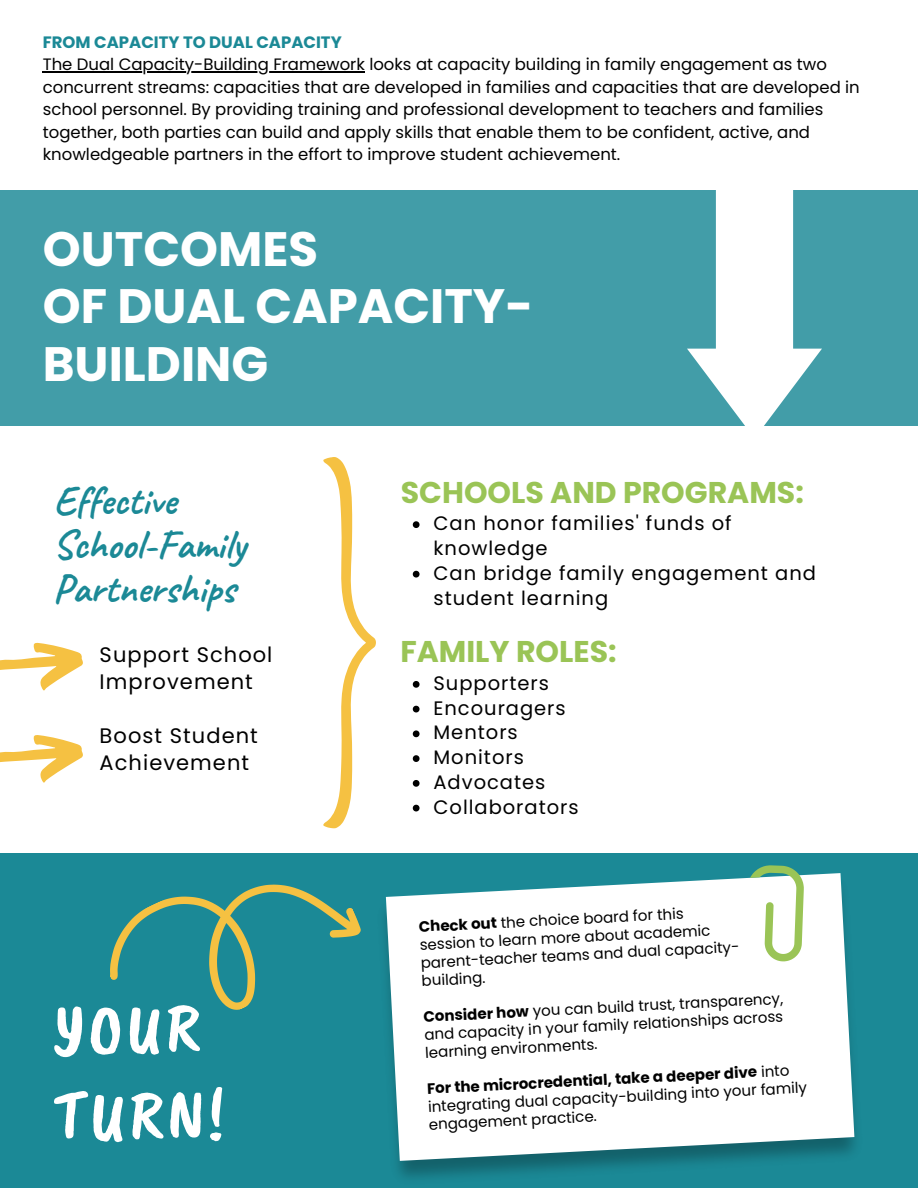
<style>
.page{position:relative;width:918px;height:1188px;background:#fff}
.page>*{position:absolute;margin:0;border:0;box-sizing:border-box;transform-origin:0 0}
.t1{font:70.5px/87.4px "Caveat Brush";letter-spacing:.05em;color:#fff}
.t2{font:700 48.3px/57.3px "Poppins";color:#fff}
.t3{font:700 40.5px/43.8px "Caveat";color:#1b8996}
.t4{font:700 30px "Poppins";color:#9ac456}
.t5{font:21px/27px "Poppins";letter-spacing:.05em;color:#000}
.t6{font:19.5px/24.8px "Poppins";letter-spacing:.05em;color:#000}
.t7{font:16.5px/22.5px "Poppins";color:#000}
.t8{font:700 16.5px "Poppins";color:#1b8996}
.t9{font:15px/18px "Poppins";color:#000}
.s1{font-weight:700}
</style>
<div class="page">
<div style="left:0;top:190px;width:918px;height:236px;background:#429da8"></div>
<svg style="left:687px;top:190px;width:135px;height:236px"></svg>
<div style="left:0;top:853px;width:918px;height:335px;background:#1b8996"></div>
<svg style="left:0;top:642px;width:83px;height:49px"></svg>
<svg style="left:0;top:735px;width:83px;height:48px"></svg>
<svg style="left:323px;top:457px;width:53px;height:371px"></svg>
<img style="left:385px;top:897px;width:470px;height:281px">
<svg style="left:386px;top:873px;width:468px;height:288px;background:#e5f0f1"></svg>
<svg style="left:747px;top:865px;width:58px;height:97px;background:#d6e8cb"></svg>
<svg style="left:110px;top:828px;width:251px;height:182px"></svg>
<hr style="left:43px;top:71px;width:34px;height:1px;background:#000">
<hr style="left:77px;top:71px;width:288px;height:1px;background:#000">
<svg style="left:413px;top:521px;width:7px;height:7px"></svg>
<svg style="left:413px;top:571px;width:7px;height:7px"></svg>
<svg style="left:413px;top:681px;width:7px;height:7px"></svg>
<svg style="left:413px;top:706px;width:7px;height:6px"></svg>
<svg style="left:413px;top:730px;width:7px;height:7px"></svg>
<svg style="left:413px;top:755px;width:7px;height:7px"></svg>
<svg style="left:413px;top:780px;width:7px;height:7px"></svg>
<svg style="left:413px;top:805px;width:7px;height:6px"></svg>
<p class="t8" style="left:43px;top:30px;width:300px">FROM CAPACITY TO DUAL CAPACITY</p>
<p class="t7" style="left:43px;top:53px;width:819px">The Dual Capacity-Building Framework looks at capacity building in family engagement as two concurrent streams: capacities that are developed in families and capacities that are developed in school personnel. By providing training and professional development to teachers and families together, both parties can build and apply skills that enable them to be confident, active, and knowledgeable partners in the effort to improve student achievement.</p>
<h2 class="t2" style="left:43px;top:220px;width:492px">OUTCOMES<br>OF DUAL CAPACITY-<br>BUILDING</h2>
<h3 class="t3" style="left:53px;top:479px;width:194px">Effective<br>School-Family<br>Partnerships</h3>
<h3 class="t4" style="left:401px;top:471px;width:405px">SCHOOLS AND PROGRAMS:</h3>
<p class="t6" style="left:434px;top:511px;width:384px">Can honor families' funds of knowledge<br>Can bridge family engagement and student learning</p>
<h3 class="t4" style="left:400px;top:631px;width:218px">FAMILY ROLES:</h3>
<p class="t6" style="left:434px;top:671px;width:147px">Supporters<br>Encouragers<br>Mentors<br>Monitors<br>Advocates<br>Collaborators</p>
<p class="t5" style="left:100px;top:641px;width:174px">Support School<br>Improvement</p>
<p class="t5" style="left:100px;top:722px;width:160px">Boost Student<br>Achievement</p>
<h1 class="t1" style="left:53px;top:984px;width:173px">YOUR<br>TURN!</h1>
<p class="t9" style="left:418px;top:918px;width:320px;rotate:-3deg"><span class="s1">Check out</span> the choice board for this session to learn more about academic parent-teacher teams and dual capacity&shy;building.</p>
<p class="t9" style="left:423px;top:1008px;width:362px;text-align:justify;rotate:-3deg"><span class="s1">Consider how</span> you can build trust, transparency, and capacity in your family relationships across learning environments.</p>
<p class="t9" style="left:427px;top:1080px;width:381px;rotate:-3deg"><span class="s1">For the microcredential, take a deeper dive</span> into integrating dual capacity-building into your family engagement practice.</p>
</div>
